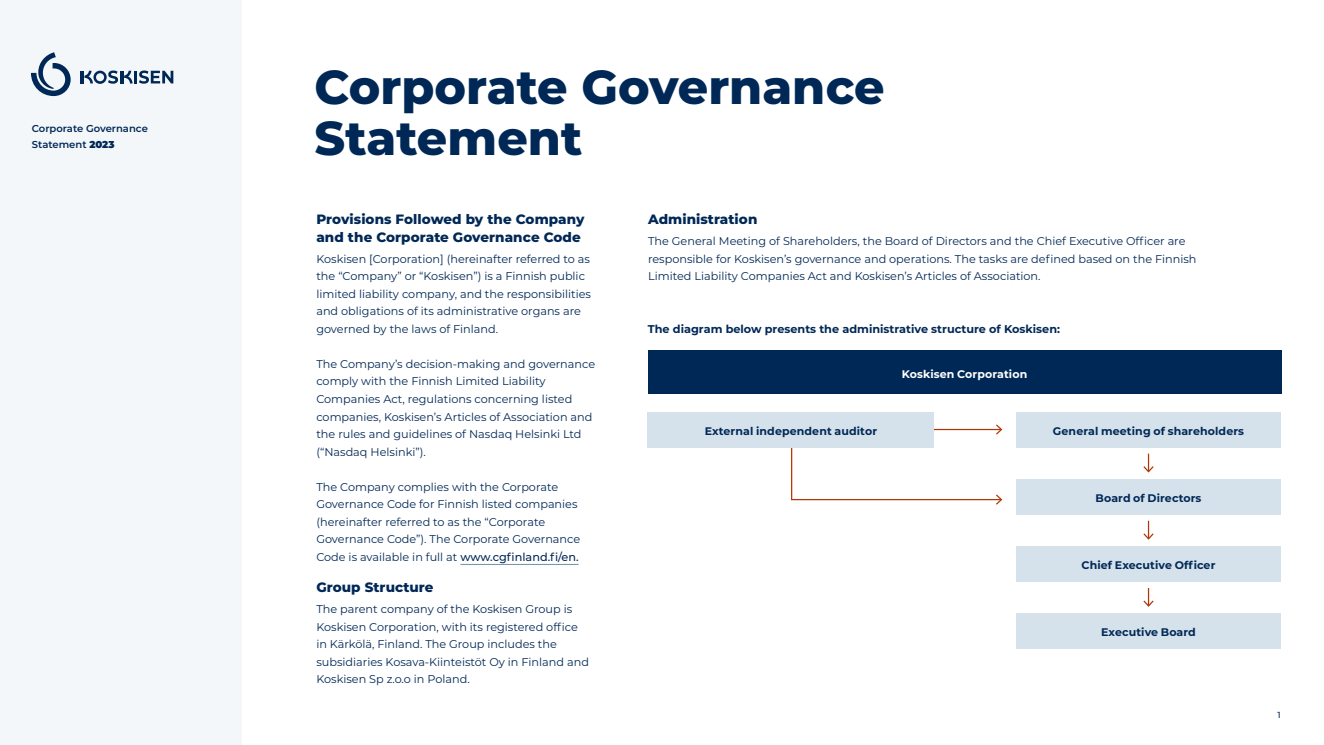
<style>
.page{position:relative;width:1324px;height:745px;background:#fff}
.page>*{position:absolute;margin:0;border:0;box-sizing:border-box;transform-origin:0 0}
.t1{font:800 47.5px/51px "Montserrat";color:#002856}
.t2{font:800 13.5px/17.5px "Montserrat";letter-spacing:.005em;color:#002856}
.t3{font:11.25px/17.5px "Montserrat";color:#002856}
.t4{font:700 11.25px "Montserrat";color:#002856}
.t5{font:700 11px "Montserrat";letter-spacing:.01em;color:#002856}
.t6{font:700 11px "Montserrat";letter-spacing:.01em;color:#fff}
.t7{font:600 10px/16.2px "Montserrat";color:#002856}
.t8{font:500 8.75px "Montserrat";color:#002856}
.s1{font-weight:900}
.s2{font-weight:500}
</style>
<div class="page">
<hr style="left:857px;top:428px;width:144px;height:2px;background:#b13606">
<svg style="left:994px;top:424px;width:9px;height:11px"></svg>
<svg style="left:790px;top:447px;width:213px;height:58px"></svg>
<svg style="left:1143px;top:453px;width:11px;height:20px"></svg>
<svg style="left:1143px;top:520px;width:11px;height:20px"></svg>
<svg style="left:1143px;top:587px;width:11px;height:20px"></svg>
<div style="left:648px;top:411px;width:286px;height:36px;background:#d6e2eb"></div>
<div style="left:648px;top:350px;width:633px;height:43px;background:#002856"></div>
<div style="left:1016px;top:411px;width:264px;height:35px;background:#d6e2eb"></div>
<div style="left:1016px;top:479px;width:264px;height:35px;background:#d6e2eb"></div>
<div style="left:1016px;top:546px;width:264px;height:35px;background:#d6e2eb"></div>
<div style="left:1016px;top:613px;width:264px;height:35px;background:#d6e2eb"></div>
<hr style="left:460px;top:564px;width:118px;height:1px;background:#6d92a7">
<div style="left:0;top:0;width:241px;height:744px;background:#f4f7f9"></div>
<svg style="left:80px;top:70px;width:93px;height:14px"></svg>
<svg style="left:31px;top:52px;width:40px;height:44px"></svg>
<p class="t7" style="left:32px;top:120px;width:117px">Corporate Governance<br>Statement <span class="s1">2023</span></p>
<h1 class="t1" style="left:314px;top:59px;width:571px">Corporate Governance<br>Statement</h1>
<p class="t2" style="left:316px;top:209px;width:269px">Provisions Followed by the Company and the Corporate Governance Code</p>
<p class="t3" style="left:316px;top:249px;width:276px">Koskisen [Corporation] (hereinafter referred to as the “Company” or “Koskisen”) is a Finnish public limited liability company, and the responsibilities and obligations of its administrative organs are governed by the laws of Finland.</p>
<p class="t3" style="left:316px;top:354px;width:280px">The Company’s decision-making and governance comply with the Finnish Limited Liability Companies Act, regulations concerning listed companies, Koskisen’s Articles of Association and the rules and guidelines of Nasdaq Helsinki Ltd (“Nasdaq Helsinki”).</p>
<p class="t3" style="left:316px;top:477px;width:265px">The Company complies with the Corporate Governance Code for Finnish listed companies (hereinafter referred to as the “Corporate Governance Code”). The Corporate Governance Code is available in full at <span class="s2">www.cgfinland.fi/en.</span></p>
<p class="t2" style="left:316px;top:577px;width:119px">Group Structure</p>
<p class="t3" style="left:316px;top:599px;width:274px">The parent company of the Koskisen Group is Koskisen Corporation, with its registered office in Kärkölä, Finland. The Group includes the subsidiaries Kosava-Kiinteistöt Oy in Finland and Koskisen Sp z.o.o in Poland.</p>
<p class="t2" style="left:648px;top:209px;width:111px">Administration</p>
<p class="t3" style="left:648px;top:232px;width:550px">The General Meeting of Shareholders, the Board of Directors and the Chief Executive Officer are responsible for Koskisen’s governance and operations. The tasks are defined based on the Finnish<br>Limited Liability Companies Act and Koskisen’s Articles of Association.</p>
<p class="t4" style="left:648px;top:320px;width:414px">The diagram below presents the administrative structure of Koskisen:</p>
<p class="t5" style="left:704px;top:423px;width:174px">External independent auditor</p>
<p class="t6" style="left:902px;top:365px;width:127px">Koskisen Corporation</p>
<p class="t5" style="left:1052px;top:422px;width:193px">General meeting of shareholders</p>
<p class="t5" style="left:1095px;top:490px;width:107px">Board of Directors</p>
<p class="t5" style="left:1081px;top:557px;width:135px">Chief Executive Officer</p>
<p class="t5" style="left:1101px;top:624px;width:96px">Executive Board</p>
<p class="t8" style="left:1277px;top:708px;width:5px">1</p>
</div>
